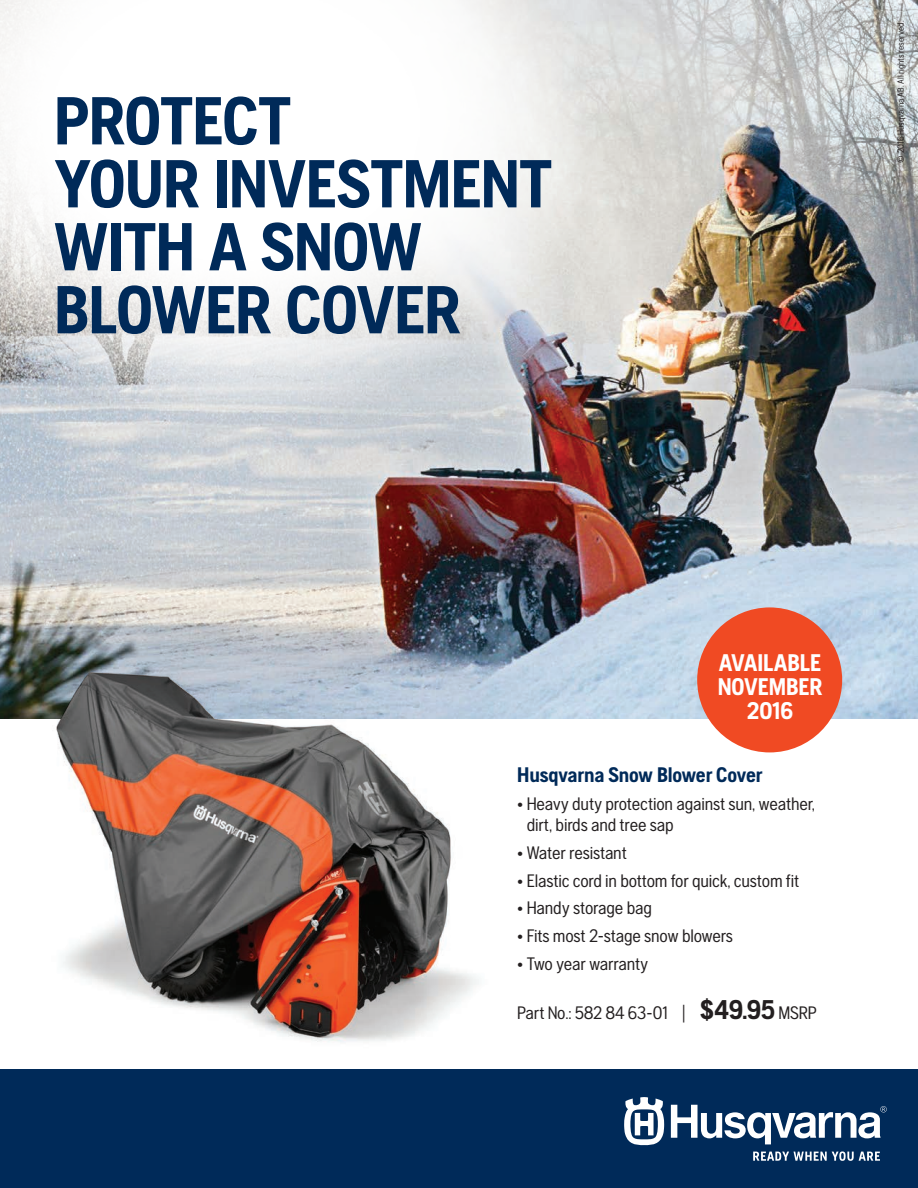
<style>
.page{position:relative;width:918px;height:1188px;background:#fff}
.page>*{position:absolute;margin:0;border:0;box-sizing:border-box;transform-origin:0 0}
.t1{font:700 67.5px/63px "Husqvarna Gothic";letter-spacing:-.01em;color:#002a59}
.t2{font:700 24px/24px "Husqvarna Gothic";letter-spacing:-.005em;color:#fff;text-align:center}
.t3{font:700 21px "Husqvarna Gothic";letter-spacing:-.01em;color:#002a59}
.t4{font:18px/21px "Husqvarna Gothic";letter-spacing:-.01em;color:#231f20}
.t5{font:9px "Husqvarna Gothic";color:#231f20}
.s1{font-weight:700;font-size:27px}
</style>
<div class="page">
<img style="left:0;top:0;width:918px;height:719px">
<div style="left:0;top:1070px;width:918px;height:118px;background:#002a59"></div>
<svg style="left:624px;top:1097px;width:40px;height:48px"></svg>
<svg style="left:671px;top:1105px;width:216px;height:39px"></svg>
<svg style="left:753px;top:1151px;width:127px;height:10px"></svg>
<svg style="left:0;top:0;width:599px;height:421px"></svg>
<img style="left:35px;top:639px;width:468px;height:403px">
<img style="left:57px;top:673px;width:175px;height:329px">
<div style="left:697px;top:607px;width:145px;height:145px;background:#f04a23;border-radius:50%"></div>
<h1 class="t1" style="left:54px;top:89px;width:500px">PROTECT<br>YOUR INVESTMENT<br>WITH A SNOW<br>BLOWER COVER</h1>
<p class="t5" style="left:896px;top:163px;width:144px;rotate:-90deg">© 2016 Husqvarna AB. All rights reserved.</p>
<h2 class="t2" style="left:718px;top:650px;width:106px">AVAILABLE<br>NOVEMBER<br>2016</h2>
<p class="t3" style="left:517px;top:763px;width:247px">HUSQVARNA SNOW BLOWER COVER</p>
<p class="t4" style="left:527px;top:793px;width:290px;text-indent:-9px">• Heavy duty protection against sun, weather, dirt, birds and tree sap</p>
<p class="t4" style="left:517px;top:842px;width:111px">• Water resistant</p>
<p class="t4" style="left:517px;top:870px;width:284px">• Elastic cord in bottom for quick, custom fit</p>
<p class="t4" style="left:517px;top:898px;width:136px">• Handy storage bag</p>
<p class="t4" style="left:517px;top:925px;width:217px">• Fits most 2-stage snow blowers</p>
<p class="t4" style="left:517px;top:953px;width:133px">• Two year warranty</p>
<p class="t4" style="left:517px;top:1002px;width:301px">Part No.: 582 84 63-01 | <span class="s1">$49.95</span> MSRP</p>
</div>
